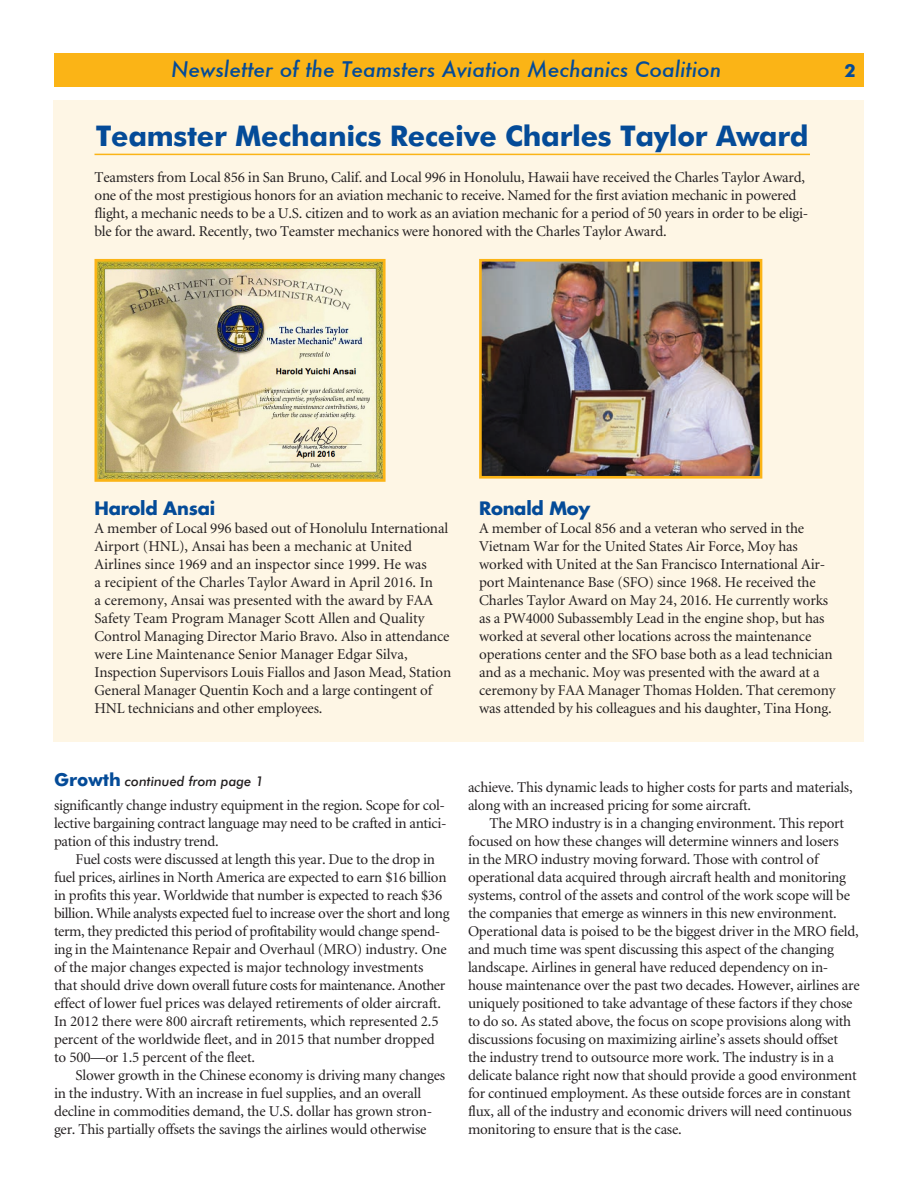
<style>
.page{position:relative;width:918px;height:1188px;background:#fff}
.page>*{position:absolute;margin:0;border:0;box-sizing:border-box;transform-origin:0 0}
.subhead{font:700 28.5px "Futura BT";letter-spacing:-.01em;color:#044b98}
.t1{font:italic 500 21px "Futura";color:#044b98}
.text{font:700 18px "Futura";letter-spacing:-.015em;color:#044b98}
.t2{font:700 18px "Futura BT";color:#044b98}
.text-2{font:15px/18px "Minion";letter-spacing:-.015em;color:#231f20}
.head_1{font:italic 500 13.5px "Futura BT";color:#231f20}
.s1{font-weight:700;font-style:normal;font-size:18px;color:#044b98}
</style>
<div class="page">
<div style="left:54px;top:100px;width:810px;height:642px;background:#fef6e5"></div>
<img style="left:98px;top:263px;width:284px;height:215px">
<div style="left:94px;top:259px;width:292px;height:223px;border:3px solid #fbb416"></div>
<img style="left:483px;top:263px;width:275px;height:212px">
<div style="left:479px;top:259px;width:283px;height:220px;border:3px solid #fbb416"></div>
<hr style="left:94px;top:154px;width:716px;height:1px;background:#fbb416">
<div style="left:54px;top:54px;width:810px;height:33px;background:#fbb416"></div>
<p class="t1" style="left:171px;top:55px;width:552px">Newsletter of the Teamsters Aviation Mechanics Coalition</p>
<p class="t2" style="left:844px;top:60px;width:13px">2</p>
<p class="subhead" style="left:96px;top:119px;width:714px">Teamster Mechanics Receive Charles Taylor Award</p>
<p class="text-2" style="left:94px;top:168px;width:715px">Teamsters from Local 856 in San Bruno, Calif. and Local 996 in Honolulu, Hawaii have received the Charles Taylor Award, one of the most prestigious honors for an aviation mechanic to receive. Named for the first aviation mechanic in powered flight, a mechanic needs to be a U.S. citizen and to work as an aviation mechanic for a period of 50 years in order to be eligi&shy;ble for the award. Recently, two Teamster mechanics were honored with the Charles Taylor Award.</p>
<p class="text" style="left:94px;top:496px;width:122px">Harold Ansai</p>
<p class="text-2" style="left:94px;top:520px;width:358px">A member of Local 996 based out of Honolulu International Airport (HNL), Ansai has been a mechanic at United Airlines since 1969 and an inspector since 1999. He was<br>a recipient of the Charles Taylor Award in April 2016. In<br>a ceremony, Ansai was presented with the award by FAA Safety Team Program Manager Scott Allen and Quality Control Managing Director Mario Bravo. Also in attendance were Line Maintenance Senior Manager Edgar Silva, Inspection Supervisors Louis Fiallos and Jason Mead, Station General Manager Quentin Koch and a large contingent of HNL technicians and other employees.</p>
<p class="text" style="left:479px;top:496px;width:113px">Ronald Moy</p>
<p class="text-2" style="left:479px;top:520px;width:358px">A member of Local 856 and a veteran who served in the Vietnam War for the United States Air Force, Moy has worked with United at the San Francisco International Air&shy;port Maintenance Base (SFO) since 1968. He received the Charles Taylor Award on May 24, 2016. He currently works as a PW4000 Subassembly Lead in the engine shop, but has worked at several other locations across the maintenance operations center and the SFO base both as a lead technician and as a mechanic. Moy was presented with the award at a ceremony by FAA Manager Thomas Holden. That ceremony was attended by his colleagues and his daughter, Tina Hong.</p>
<p class="head_1" style="left:54px;top:773px;width:211px"><span class="s1">Growth</span> continued from page 1</p>
<p class="text-2" style="left:54px;top:797px;width:394px;text-align:justify">significantly change industry equipment in the region. Scope for col&shy;lective bargaining contract language may need to be crafted in antici&shy;pation of this industry trend.</p>
<p class="text-2" style="left:54px;top:851px;width:397px;text-indent:22px">Fuel costs were discussed at length this year. Due to the drop in fuel prices, airlines in North America are expected to earn $16 billion in profits this year. Worldwide that number is expected to reach $36 billion. While analysts expected fuel to increase over the short and long term, they predicted this period of profitability would change spend&shy;ing in the Maintenance Repair and Overhaul (MRO) industry. One of the major changes expected is major technology investments that should drive down overall future costs for maintenance. Another effect of lower fuel prices was delayed retirements of older aircraft.<br>In 2012 there were 800 aircraft retirements, which represented 2.5 percent of the worldwide fleet, and in 2015 that number dropped to 500—or 1.5 percent of the fleet.</p>
<p class="text-2" style="left:54px;top:1067px;width:393px;text-indent:22px">Slower growth in the Chinese economy is driving many changes in the industry. With an increase in fuel supplies, and an overall decline in commodities demand, the U.S. dollar has grown stron&shy;ger. This partially offsets the savings the airlines would otherwise</p>
<p class="text-2" style="left:468px;top:779px;width:386px">achieve. This dynamic leads to higher costs for parts and materials, along with an increased pricing for some aircraft.</p>
<p class="text-2" style="left:468px;top:815px;width:393px;text-indent:22px">The MRO industry is in a changing environment. This report focused on how these changes will determine winners and losers<br>in the MRO industry moving forward. Those with control of operational data acquired through aircraft health and monitoring systems, control of the assets and control of the work scope will be the companies that emerge as winners in this new environment.<br>Operational data is poised to be the biggest driver in the MRO field, and much time was spent discussing this aspect of the changing landscape. Airlines in general have reduced dependency on in&shy;house maintenance over the past two decades. However, airlines are uniquely positioned to take advantage of these factors if they chose to do so. As stated above, the focus on scope provisions along with discussions focusing on maximizing airline’s assets should offset the industry trend to outsource more work. The industry is in a delicate balance right now that should provide a good environment for continued employment. As these outside forces are in constant flux, all of the industry and economic drivers will need continuous monitoring to ensure that is the case.</p>
</div>
